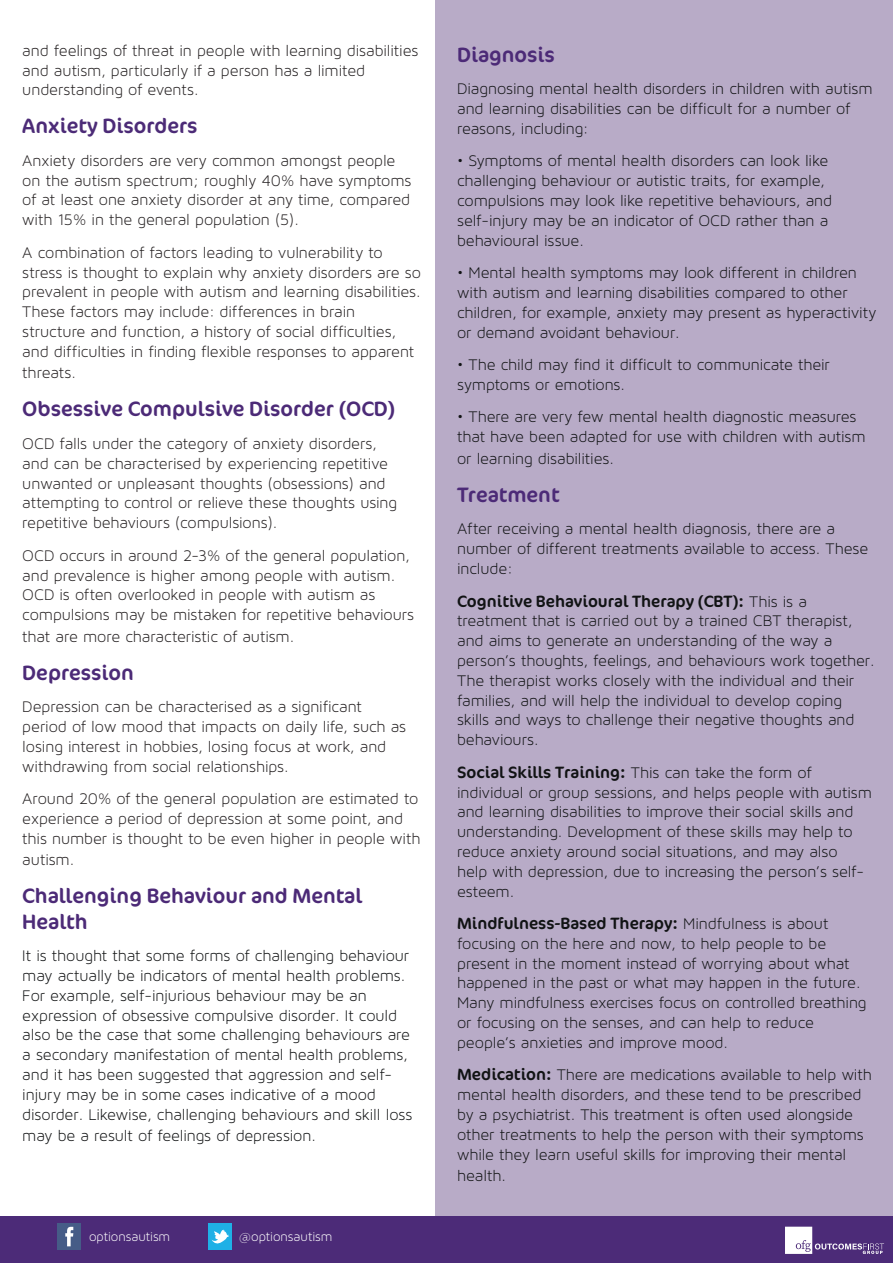
<style>
.page{position:relative;width:893px;height:1263px;background:#fff}
.page>*{position:absolute;margin:0;border:0;box-sizing:border-box;transform-origin:0 0}
.t1{font:21px/25.2px "Cocon Pro";color:#4c2a77}
.t2{font:21px "Cocon Pro";color:#4c2b77}
.t3{font:16.5px/19.8px "Maven Pro Light 300";letter-spacing:-.01em;color:#111314}
.t4{font:16.5px/19.8px "Maven Pro Light 300";letter-spacing:-.005em;color:#231f20}
.t5{font:13.5px "Maven Pro Light 300";letter-spacing:-.005em;color:#fff}
.s1{font-family:"Cocon"}
</style>
<div class="page">
<div style="left:436px;top:0;width:457px;height:1223px;background:#b8abc7"></div>
<div style="left:0;top:1216px;width:893px;height:47px;background:#4c2b78"></div>
<div style="left:58px;top:1223px;width:23px;height:27px;background:#465c87"></div>
<svg style="left:65px;top:1227px;width:8px;height:19px"></svg>
<div style="left:209px;top:1223px;width:23px;height:27px;background:#1fb0e6"></div>
<svg style="left:212px;top:1229px;width:17px;height:15px"></svg>
<svg style="left:785px;top:1227px;width:99px;height:27px"></svg>
<p class="t4" style="left:22px;top:40px;width:398px">and feelings of threat in people with learning disabilities and autism, particularly if a person has a limited understanding of events.</p>
<p class="t2" style="left:22px;top:112px;width:177px">Anxiety Disorders</p>
<p class="t4" style="left:22px;top:150px;width:391px">Anxiety disorders are very common amongst people on the autism spectrum; roughly 40% have symptoms of at least one anxiety disorder at any time, compared with 15% in the general population (5).</p>
<p class="t4" style="left:22px;top:242px;width:400px">A combination of factors leading to vulnerability to stress is thought to explain why anxiety disorders are so prevalent in people with autism and learning disabilities.<br>These factors may include: differences in brain structure and function, a history of social difficulties, and difficulties in finding flexible responses to apparent</p>
<p class="t4" style="left:22px;top:363px;width:55px">threats.</p>
<p class="t1" style="left:22px;top:396px;width:374px">Obsessive Compulsive Disorder (OCD)</p>
<p class="t4" style="left:22px;top:433px;width:376px">OCD falls under the category of anxiety disorders, and can be characterised by experiencing repetitive unwanted or unpleasant thoughts (obsessions) and attempting to control or relieve these thoughts using repetitive behaviours (compulsions).</p>
<p class="t4" style="left:22px;top:545px;width:393px">OCD occurs in around 2-3% of the general population, and prevalence is higher among people with autism.<br>OCD is often overlooked in people with autism as compulsions may be mistaken for repetitive behaviours</p>
<p class="t4" style="left:22px;top:626px;width:273px">that are more characteristic of autism.</p>
<p class="t1" style="left:22px;top:659px;width:113px">Depression</p>
<p class="t4" style="left:22px;top:697px;width:385px">Depression can be characterised as a significant period of low mood that impacts on daily life, such as losing interest in hobbies, losing focus at work, and withdrawing from social relationships.</p>
<p class="t4" style="left:22px;top:789px;width:400px">Around 20% of the general population are estimated to experience a period of depression at some point, and this number is thought to be even higher in people with</p>
<p class="t4" style="left:22px;top:850px;width:53px">autism.</p>
<p class="t1" style="left:22px;top:883px;width:341px">Challenging Behaviour and Mental<br>Health</p>
<p class="t3" style="left:22px;top:946px;width:392px">It is thought that some forms of challenging behaviour may actually be indicators of mental health problems.<br>For example, self-injurious behaviour may be an expression of obsessive compulsive disorder. It could also be the case that some challenging behaviours are a secondary manifestation of mental health problems, and it has been suggested that aggression and self&shy;injury may be in some cases indicative of a mood disorder. Likewise, challenging behaviours and skill loss</p>
<p class="t3" style="left:22px;top:1126px;width:295px">may be a result of feelings of depression.</p>
<p class="t5" style="left:89px;top:1229px;width:83px">optionsautism</p>
<p class="t5" style="left:239px;top:1229px;width:95px">@optionsautism</p>
<p class="t1" style="left:457px;top:41px;width:99px">Diagnosis</p>
<p class="t3" style="left:457px;top:79px;width:417px">Diagnosing mental health disorders in children with autism and learning disabilities can be difficult for a number of reasons, including:</p>
<p class="t3" style="left:457px;top:151px;width:377px">• Symptoms of mental health disorders can look like challenging behaviour or autistic traits, for example, compulsions may look like repetitive behaviours, and self-injury may be an indicator of OCD rather than a behavioural issue.</p>
<p class="t3" style="left:457px;top:263px;width:421px">• Mental health symptoms may look different in children with autism and learning disabilities compared to other children, for example, anxiety may present as hyperactivity or demand avoidant behaviour.</p>
<p class="t3" style="left:457px;top:355px;width:374px">• The child may find it difficult to communicate their symptoms or emotions.</p>
<p class="t3" style="left:457px;top:407px;width:410px">• There are very few mental health diagnostic measures that have been adapted for use with children with autism</p>
<p class="t3" style="left:457px;top:448px;width:158px">or learning disabilities.</p>
<p class="t1" style="left:457px;top:482px;width:104px">Treatment</p>
<p class="t3" style="left:457px;top:519px;width:413px">After receiving a mental health diagnosis, there are a number of different treatments available to access. These include:</p>
<p class="t3" style="left:457px;top:591px;width:419px"><span class="s1">Cognitive Behavioural Therapy (CBT):</span> This is a treatment that is carried out by a trained CBT therapist, and aims to generate an understanding of the way a person’s thoughts, feelings, and behaviours work together.<br>The therapist works closely with the individual and their families, and will help the individual to develop coping skills and ways to challenge their negative thoughts and behaviours.</p>
<p class="t3" style="left:457px;top:762px;width:416px"><span class="s1">Social Skills Training:</span> This can take the form of individual or group sessions, and helps people with autism and learning disabilities to improve their social skills and understanding. Development of these skills may help to reduce anxiety around social situations, and may also help with depression, due to increasing the person’s self&shy;esteem.</p>
<p class="t3" style="left:457px;top:914px;width:411px"><span class="s1">Mindfulness-Based Therapy:</span> Mindfulness is about focusing on the here and now, to help people to be present in the moment instead of worrying about what happened in the past or what may happen in the future.<br>Many mindfulness exercises focus on controlled breathing or focusing on the senses, and can help to reduce people’s anxieties and improve mood.</p>
<p class="t3" style="left:457px;top:1065px;width:416px"><span class="s1">Medication:</span> There are medications available to help with mental health disorders, and these tend to be prescribed by a psychiatrist. This treatment is often used alongside other treatments to help the person with their symptoms while they learn useful skills for improving their mental</p>
<p class="t3" style="left:457px;top:1166px;width:50px">health.</p>
</div>
